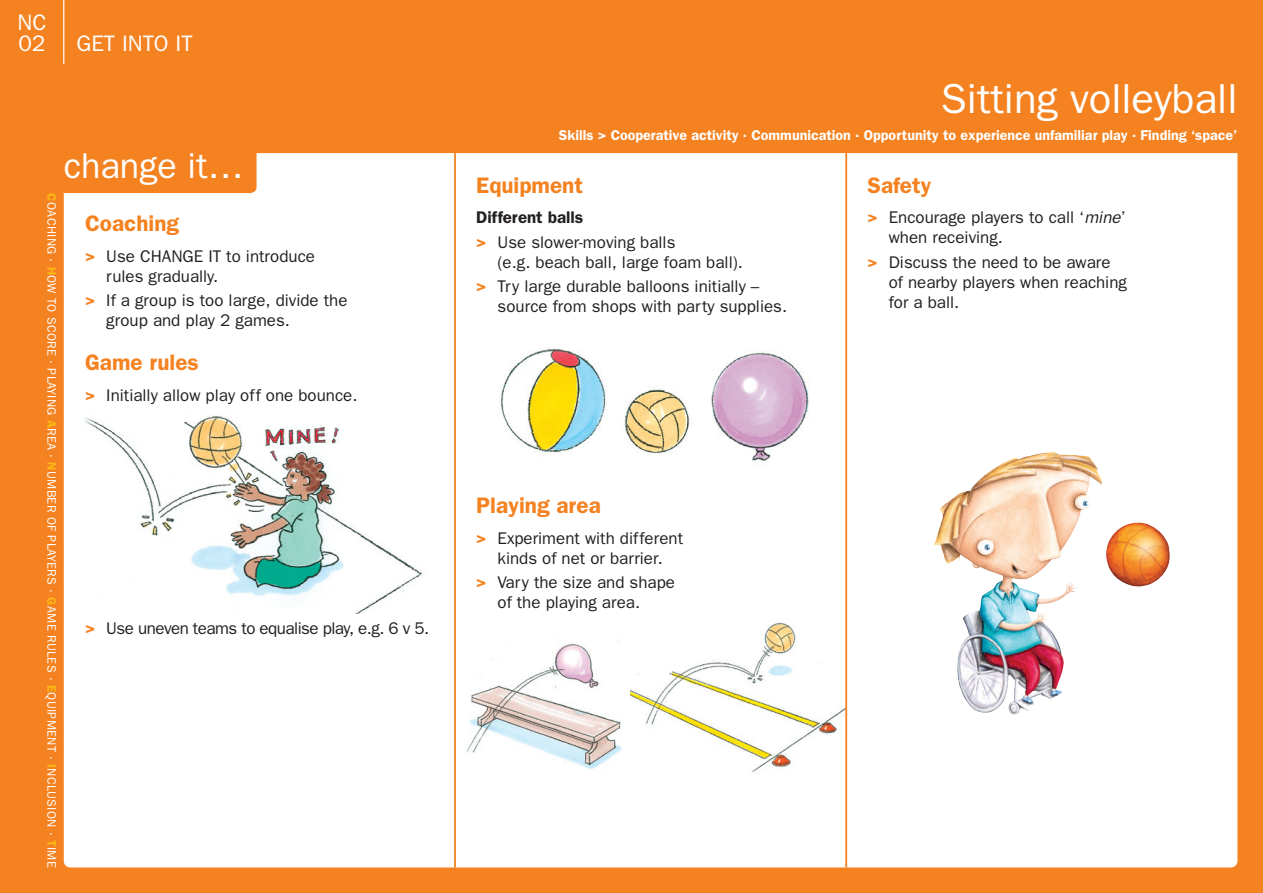
<style>
.page{position:relative;width:1263px;height:893px;background:#fff}
.page>*{position:absolute;margin:0;border:0;box-sizing:border-box;transform-origin:0 0}
.Rev-A{font:42px "Franklin Gothic";color:#fff}
.Rev-change_it-head{font:36px "Franklin Gothic";color:#fff}
.B_ornge{font:600 22.5px "Franklin Gothic";color:#f58220}
.Tab_right{font:22.5px "Franklin Gothic";color:#fff}
.Tab_centred{font:22.5px/21px "Franklin Gothic";color:#fff}
.Text-bullet{font:16.95px/20.1px "Franklin Gothic";color:#231f20}
.Text-bullet_space_af{font:16.95px/20.1px "Franklin Gothic";color:#231f20}
.Text-bullet_space_af-2{font:16.95px "Franklin Gothic";letter-spacing:-.03em;color:#231f20}
.Text-bullet-2{font:600 16.95px "Franklin Gothic";color:#231f20}
.Rev-skills{font:600 14.25px "Franklin Gothic";color:#fff}
.Rev-change_it-side{font:12.3px "Franklin Gothic";letter-spacing:.025em;color:#fff}
.s1{font-weight:600;color:#fcb814}
.s2{font-weight:600;color:#f58220}
.s3{font-style:italic}
</style>
<div class="page">
<div style="left:0;top:0;width:1263px;height:64px;background:#f58220"></div>
<div style="left:0;top:64px;width:1263px;height:829px;background:#f58220"></div>
<div style="left:64px;top:153px;width:1173px;height:714px;background:#fff"></div>
<hr style="left:63px;top:0;width:1px;height:64px;background:#fff">
<img style="left:456px;top:634px;width:172px;height:144px">
<img style="left:476px;top:327px;width:348px;height:159px">
<img style="left:68px;top:411px;width:373px;height:203px">
<img style="left:630px;top:609px;width:215px;height:174px">
<hr style="left:454px;top:153px;width:2px;height:714px;background:#f58220">
<hr style="left:845px;top:153px;width:2px;height:714px;background:#f58220">
<img style="left:1018px;top:582px;width:57px;height:127px">
<p class="Tab_centred" style="left:17px;top:11px;width:30px">NC<br>02</p>
<p class="Tab_right" style="left:77px;top:30px;width:118px">GET INTO IT</p>
<p class="Rev-change_it-side" style="left:59px;top:193px;width:674px;rotate:90deg"><span class="s1">C</span>oaching · <span class="s1">H</span>ow to score · Playing <span class="s1">A</span>rea · <span class="s1">N</span>u mber of players · <span class="s1">G</span>ame ru les · <span class="s1">E</span>quipment · <span class="s1">I</span>nCLUSION · <span class="s1">T</span>i me</p>
<p class="Rev-change_it-head" style="left:64px;top:145px;width:181px">change it…</p>
<p class="B_ornge" style="left:85px;top:210px;width:96px">Coaching</p>
<p class="Text-bullet" style="left:106px;top:245px;width:210px;text-indent:-21px"><span class="s2">&gt;</span> Use CHANGE IT to introduce rules gradually.</p>
<p class="Text-bullet_space_af" style="left:106px;top:290px;width:243px;text-indent:-21px"><span class="s2">&gt;</span> If a group is too large, divide the group and play 2 games.</p>
<p class="B_ornge" style="left:85px;top:349px;width:115px">Game rules</p>
<p class="Text-bullet" style="left:85px;top:385px;width:274px"><span class="s2">&gt;</span> Initially allow play off one bounce.</p>
<p class="Text-bullet_space_af-2" style="left:85px;top:618px;width:346px"><span class="s2">&gt;</span> Use uneven teams to equalise play, e.g. 6 v 5.</p>
<p class="Rev-A" style="left:941px;top:74px;width:298px">Sitting volleyball</p>
<p class="Rev-skills" style="left:559px;top:127px;width:680px">Skills &gt; Cooperative activity · Communication · Opportunity to experience unfamiliar play · Finding ‘space’</p>
<p class="B_ornge" style="left:476px;top:171px;width:108px">Equipment</p>
<p class="Text-bullet-2" style="left:476px;top:207px;width:109px">Different balls</p>
<p class="Text-bullet" style="left:497px;top:231px;width:247px;text-indent:-21px"><span class="s2">&gt;</span> Use slower-moving balls<br>(e.g. beach ball, large foam ball).</p>
<p class="Text-bullet" style="left:497px;top:276px;width:291px;text-indent:-21px"><span class="s2">&gt;</span> Try large durable balloons initially – source from shops with party supplies.</p>
<p class="B_ornge" style="left:476px;top:492px;width:126px">Playing area</p>
<p class="Text-bullet" style="left:476px;top:528px;width:208px;text-align:center"><span class="s2">&gt;</span> Experiment with different kinds of net or barrier.</p>
<p class="Text-bullet" style="left:497px;top:572px;width:179px;text-indent:-21px"><span class="s2">&gt;</span> Vary the size and shape of the playing area.</p>
<p class="B_ornge" style="left:867px;top:171px;width:65px">Safety</p>
<p class="Text-bullet" style="left:889px;top:207px;width:238px;text-indent:-21px"><span class="s2">&gt;</span> Encourage players to call ‘<span class="s3">mine</span>’ when receiving.</p>
<p class="Text-bullet" style="left:889px;top:252px;width:240px;text-indent:-21px"><span class="s2">&gt;</span> Discuss the need to be aware of nearby players when reaching for a ball.</p>
</div>
